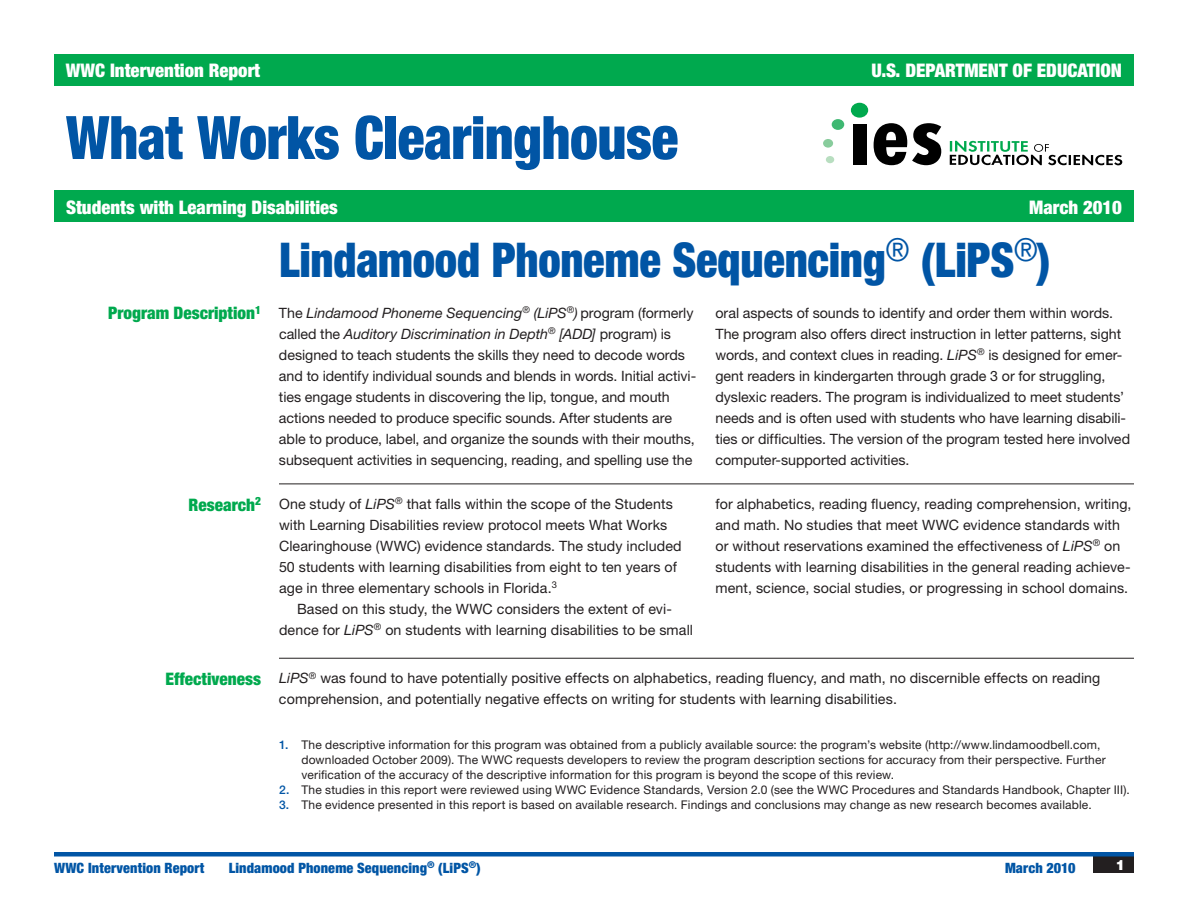
<style>
.page{position:relative;width:1188px;height:918px;background:#fff}
.page>*{position:absolute;margin:0;border:0;box-sizing:border-box;transform-origin:0 0}
.WWC_Head{font:900 condensed 60px "Helvetica Neue LT Std";letter-spacing:-.01em;color:#0155a5;scale:.93 1}
.Intervention_Name{font:900 condensed 48px "Helvetica Neue LT Std";letter-spacing:-.005em;color:#0155a5;scale:.93 1}
.Banner_headlines{font:900 condensed 18.75px "Helvetica Neue LT Std";color:#fff}
.Intervention_B_hea{font:900 condensed 17.25px "Helvetica Neue LT Std";color:#00a94e}
.Text_no_indent{font:14.25px/21px "Helvetica Neue LT Std";color:#231f20}
.Text_indent{font:14.25px/21px "Helvetica Neue LT Std";letter-spacing:.005em;color:#231f20;text-align:center}
.Footer{font:900 condensed 14.25px "Helvetica Neue LT Std";letter-spacing:.01em;color:#0155a5}
.Footer-Month_Year{font:900 condensed 14.25px "Helvetica Neue LT Std";letter-spacing:.005em;color:#0155a5}
.Page{font:900 14.25px "Helvetica Neue LT Std";color:#fff}
.Footnote{font:12px/15px "Helvetica Neue LT Std";letter-spacing:.015em;color:#231f20}
.s1{font-style:italic}
.s2{font-weight:500;color:#0155a5}
</style>
<div class="page">
<div style="left:1094px;top:856px;width:40px;height:17px;background:#231f20"></div>
<hr style="left:54px;top:852px;width:1080px;height:4px;background:#0155a5">
<div style="left:54px;top:54px;width:1080px;height:32px;background:#00a94e"></div>
<div style="left:832px;top:119px;width:12px;height:11px;background:#3eb872;border-radius:50%"></div>
<div style="left:823px;top:139px;width:10px;height:9px;background:#88cc9c;border-radius:50%"></div>
<div style="left:826px;top:156px;width:8px;height:7px;background:#b8dec0;border-radius:50%"></div>
<div style="left:851px;top:103px;width:17px;height:15px;background:#00a94e;border-radius:50%"></div>
<div style="left:853px;top:124px;width:13px;height:40px;background:#000"></div>
<svg style="left:874px;top:123px;width:67px;height:42px"></svg>
<svg style="left:950px;top:141px;width:172px;height:24px"></svg>
<hr style="left:279px;top:484px;width:855px;height:1px;background:#231f20">
<div style="left:54px;top:190px;width:1080px;height:32px;background:#00a94e"></div>
<hr style="left:279px;top:658px;width:855px;height:1px;background:#231f20">
<p class="Banner_headlines" style="left:66px;top:59px;width:196px">WWC Intervention Report</p>
<p class="Banner_headlines" style="left:872px;top:59px;width:252px">U.S. DEPARTMENT OF EDUCATION</p>
<p class="WWC_Head" style="left:66px;top:101px;width:660px">What Works Clearinghouse</p>
<p class="Banner_headlines" style="left:66px;top:195px;width:273px">Students with Learning Disabilities</p>
<p class="Banner_headlines" style="left:1029px;top:195px;width:94px">March 2010</p>
<p class="Intervention_Name" style="left:279px;top:231px;width:831px">Lindamood Phoneme Sequencing<sup>®</sup> (LiPS<sup>®</sup>)</p>
<p class="Intervention_B_hea" style="left:108px;top:302px;width:154px">Program Description<sup>1</sup></p>
<p class="Text_no_indent" style="left:279px;top:302px;width:419px">The <span class="s1">Lindamood Phoneme Sequencing</span><sup>®</sup> <span class="s1">(LiPS</span><sup>®</sup><span class="s1">)</span> program (formerly called the <span class="s1">Auditory Discrimination in Depth</span><sup>®</sup> <span class="s1">[ADD]</span> program) is designed to teach students the skills they need to decode words and to identify individual sounds and blends in words. Initial activi&shy;ties engage students in discovering the lip, tongue, and mouth actions needed to produce specific sounds. After students are able to produce, label, and organize the sounds with their mouths, subsequent activities in sequencing, reading, and spelling use the</p>
<p class="Text_no_indent" style="left:715px;top:302px;width:416px">oral aspects of sounds to identify and order them within words.<br>The program also offers direct instruction in letter patterns, sight words, and context clues in reading. <span class="s1">LiPS</span><sup>®</sup> is designed for emer&shy;gent readers in kindergarten through grade 3 or for struggling, dyslexic readers. The program is individualized to meet students’ needs and is often used with students who have learning disabili&shy;ties or difficulties. The version of the program tested here involved computer-supported activities.</p>
<p class="Intervention_B_hea" style="left:189px;top:494px;width:74px">Research<sup>2</sup></p>
<p class="Text_no_indent" style="left:279px;top:493px;width:404px">One study of <span class="s1">LiPS</span><sup>®</sup> that falls within the scope of the Students with Learning Disabilities review protocol meets What Works Clearinghouse (WWC) evidence standards. The study included 50 students with learning disabilities from eight to ten years of age in three elementary schools in Florida.<sup>3</sup></p>
<p class="Text_indent" style="left:279px;top:598px;width:416px">Based on this study, the WWC considers the extent of evi&shy;dence for <span class="s1">LiPS</span><sup>®</sup> on students with learning disabilities to be small</p>
<p class="Text_indent" style="left:715px;top:493px;width:418px;text-align:left">for alphabetics, reading fluency, reading comprehension, writing, and math. No studies that meet WWC evidence standards with or without reservations examined the effectiveness of <span class="s1">LiPS</span><sup>®</sup> on students with learning disabilities in the general reading achieve&shy;ment, science, social studies, or progressing in school domains.</p>
<p class="Intervention_B_hea" style="left:166px;top:668px;width:97px">Effectiveness</p>
<p class="Text_no_indent" style="left:279px;top:668px;width:823px"><span class="s1">LiPS</span><sup>®</sup> was found to have potentially positive effects on alphabetics, reading fluency, and math, no discernible effects on reading comprehension, and potentially negative effects on writing for students with learning disabilities.</p>
<p class="Footnote" style="left:302px;top:738px;width:806px;text-indent:-23px"><span class="s2">1.</span> The descriptive information for this program was obtained from a publicly available source: the program’s website (http://www.lindamoodbell.com, downloaded October 2009). The WWC requests developers to review the program description sections for accuracy from their perspective. Further verification of the accuracy of the descriptive information for this program is beyond the scope of this review.</p>
<p class="Footnote" style="left:279px;top:783px;width:852px"><span class="s2">2.</span> The studies in this report were reviewed using WWC Evidence Standards, Version 2.0 (see the WWC Procedures and Standards Handbook, Chapter III).</p>
<p class="Footnote" style="left:279px;top:798px;width:814px"><span class="s2">3.</span> The evidence presented in this report is based on available research. Findings and conclusions may change as new research becomes available.</p>
<p class="Footer" style="left:54px;top:859px;width:152px">WWC Intervention Report</p>
<p class="Footer" style="left:229px;top:859px;width:253px">Lindamood Phoneme Sequencing<sup>®</sup> (LiPS<sup>®</sup>)</p>
<p class="Footer-Month_Year" style="left:1005px;top:859px;width:72px">March 2010</p>
<p class="Page" style="left:1115px;top:856px;width:11px">1</p>
</div>
